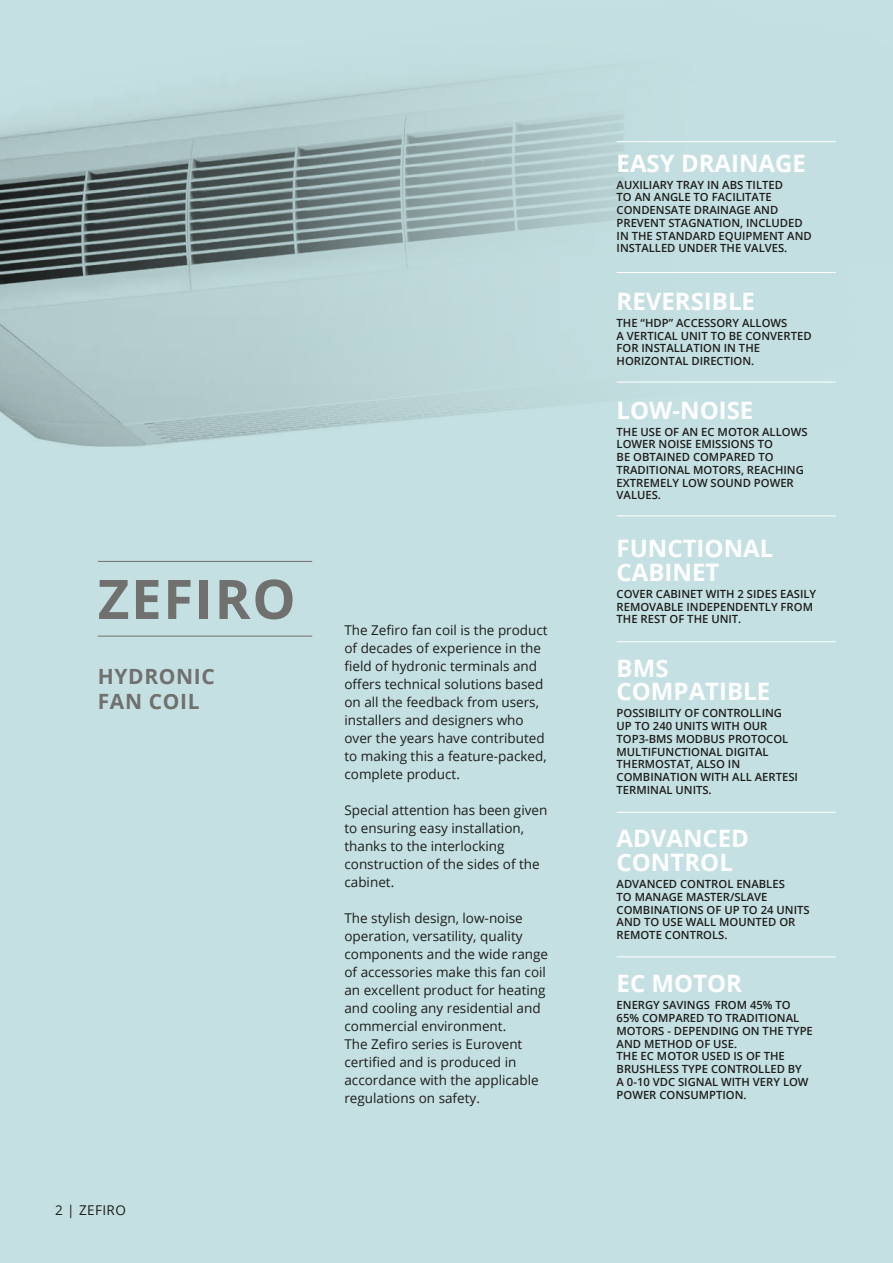
<style>
.page{position:relative;width:893px;height:1263px;background:#c5e0e2}
.page>*{position:absolute;margin:0;border:0;box-sizing:border-box;transform-origin:0 0}
.t1{font:700 54.6px "Open Sans";letter-spacing:.03em;color:#70706f}
.t2{font:700 24px/23.7px "Open Sans";color:#fff}
.t3{font:700 21px/25.2px "Open Sans";letter-spacing:.03em;color:#70706f}
.t4{font:13.5px/18px "Open Sans";color:#1d1d1b}
.t5{font:600 11.25px/12.8px "Open Sans";color:#1d1d1b}
</style>
<div class="page">
<img style="left:0;top:72px;width:836px;height:375px">
<hr style="left:98px;top:561px;width:214px;height:1px;background:#70706f">
<hr style="left:98px;top:636px;width:214px;height:1px;background:#70706f">
<hr style="left:617px;top:141px;width:219px;height:1px;background:#fff">
<hr style="left:617px;top:272px;width:219px;height:1px;background:#fff">
<hr style="left:617px;top:516px;width:219px;height:1px;background:#fff">
<hr style="left:617px;top:382px;width:219px;height:1px;background:#fff">
<hr style="left:617px;top:641px;width:219px;height:1px;background:#fff">
<hr style="left:617px;top:812px;width:219px;height:1px;background:#fff">
<hr style="left:617px;top:956px;width:219px;height:1px;background:#fff">
<h1 class="t1" style="left:98px;top:561px;width:199px">ZEFIRO</h1>
<h3 class="t3" style="left:98px;top:663px;width:119px">HYDRONIC<br>FAN COIL</h3>
<p class="t4" style="left:55px;top:1201px;width:72px">2 | ZEFIRO</p>
<p class="t4" style="left:344px;top:621px;width:205px">The Zefiro fan coil is the product of decades of experience in the field of hydronic terminals and offers technical solutions based on all the feedback from users, installers and designers who over the years have contributed to making this a feature-packed, complete product.</p>
<p class="t4" style="left:344px;top:801px;width:204px">Special attention has been given to ensuring easy installation, thanks to the interlocking construction of the sides of the cabinet.</p>
<p class="t4" style="left:344px;top:909px;width:205px">The stylish design, low-noise operation, versatility, quality components and the wide range of accessories make this fan coil an excellent product for heating and cooling any residential and commercial environment.<br>The Zefiro series is Eurovent certified and is produced in accordance with the applicable regulations on safety.</p>
<h2 class="t2" style="left:617px;top:150px;width:191px">EASY DRAINAGE</h2>
<p class="t5" style="left:617px;top:178px;width:197px">AUXILIARY TRAY IN ABS TILTED<br>TO AN ANGLE TO FACILITATE<br>CONDENSATE DRAINAGE AND<br>PREVENT STAGNATION, INCLUDED<br>IN THE STANDARD EQUIPMENT AND<br>INSTALLED UNDER THE VALVES.</p>
<h2 class="t2" style="left:617px;top:289px;width:140px">REVERSIBLE</h2>
<p class="t5" style="left:617px;top:316px;width:197px">THE “HDP” ACCESSORY ALLOWS<br>A VERTICAL UNIT TO BE CONVERTED<br>FOR INSTALLATION IN THE<br>HORIZONTAL DIRECTION.</p>
<h2 class="t2" style="left:617px;top:397px;width:138px">LOW-NOISE</h2>
<p class="t5" style="left:617px;top:425px;width:192px">THE USE OF AN EC MOTOR ALLOWS<br>LOWER NOISE EMISSIONS TO<br>BE OBTAINED COMPARED TO<br>TRADITIONAL MOTORS, REACHING<br>EXTREMELY LOW SOUND POWER<br>VALUES.</p>
<h2 class="t2" style="left:617px;top:536px;width:158px">FUNCTIONAL<br>CABINET</h2>
<p class="t5" style="left:617px;top:587px;width:201px">COVER CABINET WITH 2 SIDES EASILY<br>REMOVABLE INDEPENDENTLY FROM<br>THE REST OF THE UNIT.</p>
<h2 class="t2" style="left:617px;top:655px;width:155px">BMS<br>COMPATIBLE</h2>
<p class="t5" style="left:617px;top:707px;width:183px">POSSIBILITY OF CONTROLLING<br>UP TO 240 UNITS WITH OUR<br>TOP3-BMS MODBUS PROTOCOL<br>MULTIFUNCTIONAL DIGITAL<br>THERMOSTAT, ALSO IN<br>COMBINATION WITH ALL AERTESI<br>TERMINAL UNITS.</p>
<h2 class="t2" style="left:617px;top:826px;width:134px">ADVANCED<br>CONTROL</h2>
<p class="t5" style="left:617px;top:877px;width:195px">ADVANCED CONTROL ENABLES<br>TO MANAGE MASTER/SLAVE<br>COMBINATIONS OF UP TO 24 UNITS<br>AND TO USE WALL MOUNTED OR<br>REMOTE CONTROLS.</p>
<h2 class="t2" style="left:617px;top:971px;width:127px">EC MOTOR</h2>
<p class="t5" style="left:617px;top:999px;width:198px">ENERGY SAVINGS FROM 45% TO<br>65% COMPARED TO TRADITIONAL<br>MOTORS - DEPENDING ON THE TYPE<br>AND METHOD OF USE.<br>THE EC MOTOR USED IS OF THE<br>BRUSHLESS TYPE CONTROLLED BY<br>A 0-10 VDC SIGNAL WITH VERY LOW<br>POWER CONSUMPTION.</p>
</div>
